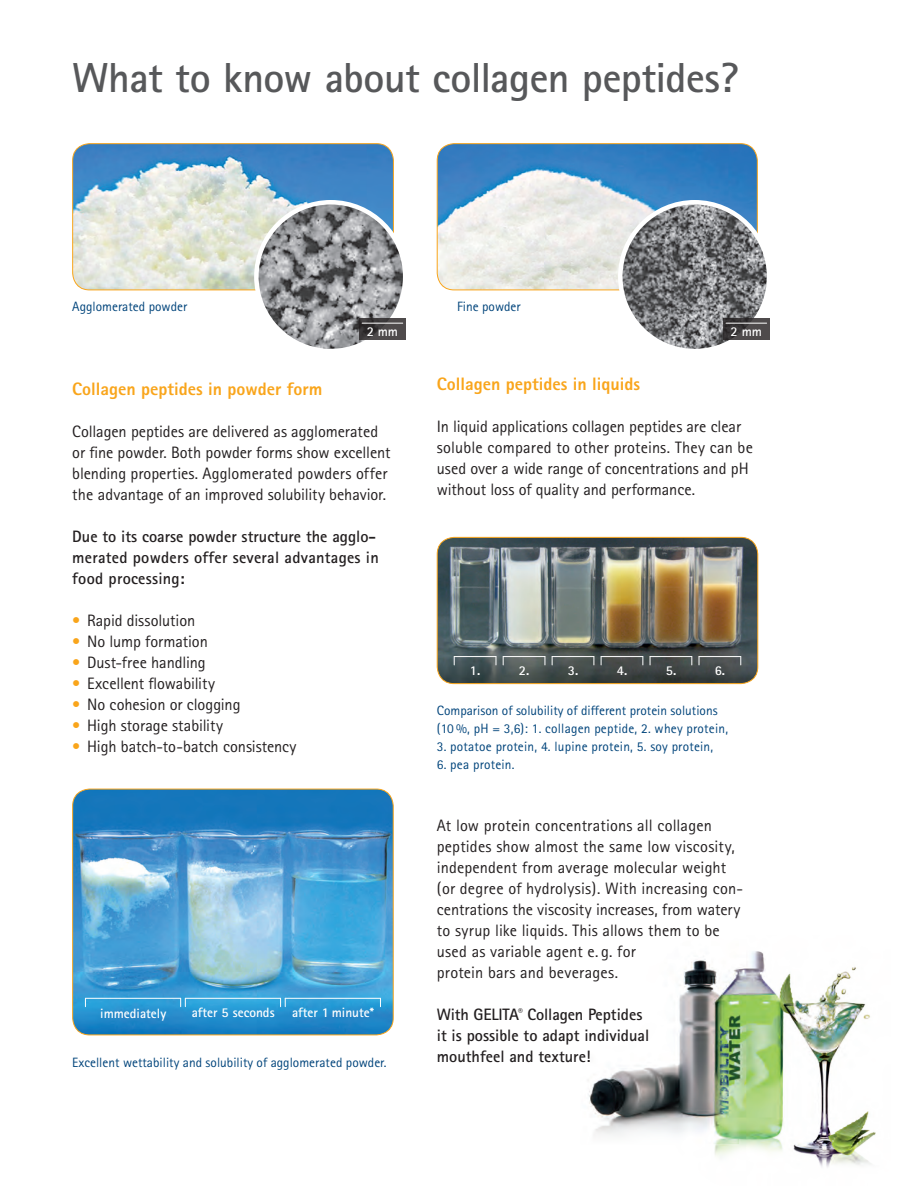
<style>
.page{position:relative;width:918px;height:1188px;background:#fff}
.page>*{position:absolute;margin:0;border:0;box-sizing:border-box;transform-origin:0 0}
.t1{font:700 42px "Rotis Sans Serif";letter-spacing:-.015em;color:#57585a}
.t2{font:800 18px "Rotis Sans Serif";color:#f9a51b}
.t3{font:16.5px/21px "Rotis Sans Serif";color:#231f20}
.t4{font:700 16.5px/21px "Rotis Sans Serif";color:#231f20}
.t5{font:13.5px/18px "Rotis Sans Serif";color:#00447b}
.t6{font:700 13.5px "Rotis Sans Serif";color:#fff}
.s1{color:#f9a51b}
</style>
<div class="page">
<img style="left:588px;top:951px;width:288px;height:216px">
<img style="left:73px;top:789px;width:320px;height:246px">
<div style="left:72px;top:789px;width:322px;height:246px;border:1px solid #f9a51b;border-radius:17px"></div>
<hr style="left:85px;top:998px;width:96px;height:1px;background:#fff">
<hr style="left:185px;top:998px;width:96px;height:1px;background:#fff">
<svg style="left:180px;top:998px;width:6px;height:9px"></svg>
<hr style="left:285px;top:998px;width:95px;height:1px;background:#fff">
<svg style="left:280px;top:998px;width:6px;height:9px"></svg>
<img style="left:437px;top:537px;width:321px;height:147px">
<div style="left:437px;top:537px;width:321px;height:147px;border:1px solid #f9a51b;border-radius:17px"></div>
<hr style="left:454px;top:656px;width:42px;height:1px;background:#fff">
<hr style="left:503px;top:656px;width:42px;height:1px;background:#fff">
<hr style="left:601px;top:656px;width:42px;height:1px;background:#fff">
<hr style="left:552px;top:656px;width:42px;height:1px;background:#fff">
<hr style="left:650px;top:656px;width:42px;height:1px;background:#fff">
<hr style="left:699px;top:656px;width:42px;height:1px;background:#fff">
<svg style="left:73px;top:144px;width:319px;height:146px;background:#a4c1d3"></svg>
<div style="left:72px;top:143px;width:322px;height:147px;border:1px solid #f9a51b;border-radius:17px"></div>
<img style="left:256px;top:202px;width:149px;height:149px;border-radius:74px">
<div style="left:254px;top:200px;width:153px;height:153px;border:4px solid #fff;border-radius:50%"></div>
<svg style="left:359px;top:318px;width:47px;height:22px"></svg>
<hr style="left:362px;top:323px;width:41px;height:1px;background:#fff">
<svg style="left:437px;top:144px;width:319px;height:146px;background:#99bbd6"></svg>
<div style="left:437px;top:143px;width:321px;height:147px;border:1px solid #f9a51b;border-radius:17px"></div>
<img style="left:620px;top:202px;width:149px;height:149px;border-radius:74px">
<div style="left:618px;top:200px;width:153px;height:153px;border:4px solid #fff;border-radius:50%"></div>
<svg style="left:723px;top:318px;width:47px;height:22px"></svg>
<hr style="left:726px;top:323px;width:41px;height:1px;background:#fff">
<h1 class="t1" style="left:72px;top:51px;width:668px">What to know about collagen peptides?</h1>
<p class="t5" style="left:72px;top:298px;width:117px">Agglomerated powder</p>
<p class="t6" style="left:367px;top:323px;width:33px">2 mm</p>
<p class="t2" style="left:72px;top:377px;width:252px">Collagen peptides in powder form</p>
<p class="t3" style="left:72px;top:420px;width:320px">Collagen peptides are delivered as agglomerated or fine powder. Both powder forms show excellent blending properties. Agglomerated powders offer the advantage of an improved solubility behavior.</p>
<p class="t4" style="left:72px;top:525px;width:308px">Due to its coarse powder structure the agglo&shy;merated powders offer several advantages in food processing:</p>
<p class="t3" style="left:72px;top:609px;width:125px"><span class="s1">•</span> Rapid dissolution</p>
<p class="t3" style="left:72px;top:630px;width:137px"><span class="s1">•</span> No lump formation</p>
<p class="t3" style="left:72px;top:651px;width:135px"><span class="s1">•</span> Dust-free handling</p>
<p class="t3" style="left:72px;top:672px;width:144px"><span class="s1">•</span> Excellent flowability</p>
<p class="t3" style="left:72px;top:693px;width:170px"><span class="s1">•</span> No cohesion or clogging</p>
<p class="t3" style="left:72px;top:714px;width:152px"><span class="s1">•</span> High storage stability</p>
<p class="t3" style="left:72px;top:735px;width:226px"><span class="s1">•</span> High batch-to-batch consistency</p>
<p class="t6" style="left:100px;top:1005px;width:68px">immediately</p>
<p class="t6" style="left:192px;top:1004px;width:84px">after 5 seconds</p>
<p class="t6" style="left:292px;top:1004px;width:84px">after 1 minute*</p>
<p class="t5" style="left:72px;top:1053px;width:316px">Excellent wettability and solubility of agglomerated powder.</p>
<p class="t5" style="left:457px;top:298px;width:65px">Fine powder</p>
<p class="t6" style="left:731px;top:323px;width:33px">2 mm</p>
<p class="t2" style="left:437px;top:372px;width:205px">Collagen peptides in liquids</p>
<p class="t3" style="left:437px;top:416px;width:318px">In liquid applications collagen peptides are clear soluble compared to other proteins. They can be used over a wide range of concentrations and pH without loss of quality and performance.</p>
<p class="t6" style="left:470px;top:662px;width:12px">1.</p>
<p class="t6" style="left:519px;top:662px;width:12px">2.</p>
<p class="t6" style="left:568px;top:662px;width:12px">3.</p>
<p class="t6" style="left:617px;top:662px;width:12px">4.</p>
<p class="t6" style="left:666px;top:662px;width:12px">5.</p>
<p class="t6" style="left:715px;top:662px;width:12px">6.</p>
<p class="t5" style="left:437px;top:702px;width:293px">Comparison of solubility of different protein solutions (10 %, pH = 3,6): 1. collagen peptide, 2. whey protein,</p>
<p class="t5" style="left:437px;top:738px;width:278px">3. potatoe protein, 4. lupine protein, 5. soy protein,</p>
<p class="t5" style="left:437px;top:756px;width:79px">6. pea protein.</p>
<p class="t3" style="left:437px;top:815px;width:306px">At low protein concentrations all collagen peptides show almost the same low viscosity, independent from average molecular weight (or degree of hydrolysis). With increasing con&shy;centrations the viscosity increases, from watery to syrup like liquids. This allows them to be used as variable agent e. g. for<br>protein bars and beverages.</p>
<p class="t4" style="left:437px;top:1004px;width:214px">With GELITA<sup>®</sup> Collagen Peptides it is possible to adapt individual mouthfeel and texture!</p>
</div>
